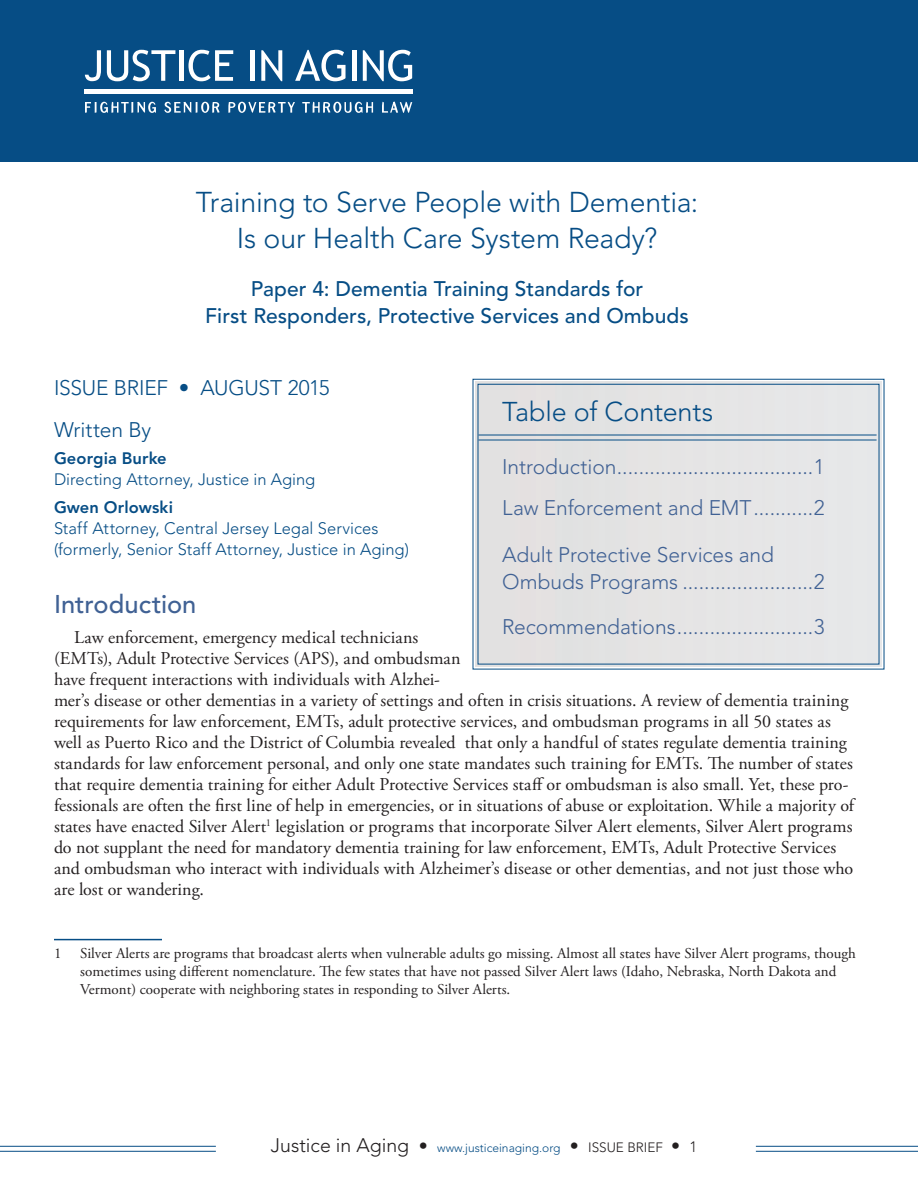
<style>
.page{position:relative;width:918px;height:1188px;background:#fff}
.page>*{position:absolute;margin:0;border:0;box-sizing:border-box;transform-origin:0 0}
.t1{font:300 28.5px/36px "Avenir LT Std";letter-spacing:-.005em;color:#064d85;text-align:center}
.TOC_-_pages{font:300 27px "Avenir LT Std";letter-spacing:-.01em;color:#064d85}
.Subhead_2{font:500 25.5px "Avenir LT Std";color:#406194}
.Subhead_2-2{font:300 21px/27px "Avenir LT Std";letter-spacing:-.005em;color:#406194}
.t2{font:500 21px/27px "Avenir LT Std";color:#064d85;text-align:center}
.REPORT_TYPE_-_DATE{font:300 21px "Avenir LT Std";letter-spacing:-.01em;color:#064d85}
.BODY_STYLE{font:18px/21px "Adobe Garamond Pro";color:#231f20}
.AuthorNames{font:300 16.5px/21px "Avenir LT Std";color:#064d85}
.footnote{font:15px/18px "Adobe Garamond Pro";color:#231f20}
.BODY_STYLE-2{font:300 12px "Avenir LT Std";color:#064d85}
.s1{font-weight:800}
.s2{font-size:19.5px;color:#231f20}
.s3{font-size:18px;color:#231f20}
.s4{font-size:13.5px;color:#231f20}
.s5{font-size:15px;color:#231f20}
</style>
<div class="page">
<hr style="left:0;top:1151px;width:216px;height:1px;background:#064d85">
<hr style="left:0;top:1146px;width:216px;height:1px;background:#064d85">
<hr style="left:756px;top:1151px;width:162px;height:1px;background:#064d85">
<hr style="left:756px;top:1146px;width:162px;height:1px;background:#064d85">
<div style="left:0;top:1px;width:918px;height:161px;background:#064d85"></div>
<svg style="left:85px;top:50px;width:16px;height:31px"></svg>
<svg style="left:107px;top:50px;width:68px;height:31px"></svg>
<hr style="left:179px;top:50px;width:4px;height:31px;background:#fff">
<svg style="left:189px;top:50px;width:44px;height:31px"></svg>
<hr style="left:251px;top:50px;width:4px;height:31px;background:#fff">
<svg style="left:261px;top:50px;width:21px;height:31px"></svg>
<svg style="left:295px;top:50px;width:51px;height:31px"></svg>
<hr style="left:352px;top:50px;width:4px;height:31px;background:#fff">
<svg style="left:363px;top:50px;width:49px;height:31px"></svg>
<svg style="left:85px;top:102px;width:71px;height:11px"></svg>
<svg style="left:164px;top:102px;width:56px;height:11px"></svg>
<svg style="left:228px;top:102px;width:67px;height:11px"></svg>
<svg style="left:302px;top:102px;width:71px;height:11px"></svg>
<svg style="left:382px;top:102px;width:30px;height:11px"></svg>
<div style="left:84px;top:89px;width:328px;height:5px;background:#fff"></div>
<hr style="left:54px;top:939px;width:108px;height:1px;background:#064d85">
<div style="left:472px;top:378px;width:413px;height:292px;background:#e5e4e4"></div>
<hr style="left:478px;top:435px;width:399px;height:1px;background:#064d85">
<hr style="left:478px;top:440px;width:399px;height:1px;background:#064d85">
<p class="t1" style="left:196px;top:184px;width:504px">Training to Serve People with Dementia:<br>Is our Health Care System Ready?</p>
<p class="t2" style="left:205px;top:276px;width:485px">Paper 4: Dementia Training Standards for<br>First Responders, Protective Services and Ombuds</p>
<p class="REPORT_TYPE_-_DATE" style="left:54px;top:375px;width:277px">ISSUE BRIEF • AUGUST 2015</p>
<p class="REPORT_TYPE_-_DATE" style="left:54px;top:417px;width:99px">Written By</p>
<p class="AuthorNames" style="left:54px;top:448px;width:263px"><span class="s1">Georgia Burke<br></span>Directing Attorney, Justice in Aging</p>
<p class="AuthorNames" style="left:54px;top:497px;width:357px"><span class="s1">Gwen Orlowski<br></span>Staff Attorney, Central Jersey Legal Services (formerly, Senior Staff Attorney, Justice in Aging)</p>
<p class="Subhead_2" style="left:54px;top:590px;width:144px">Introduction</p>
<p class="BODY_STYLE" style="left:54px;top:628px;width:802px;text-indent:20px">Law enforcement, emergency medical technicians<br>(EMTs), Adult Protective Services (APS), and ombudsman<br>have frequent interactions with individuals with Alzhei-<br>mer’s disease or other dementias in a variety of settings and often in crisis situations. A review of dementia training requirements for law enforcement, EMTs, adult protective services, and ombudsman programs in all 50 states as well as Puerto Rico and the District of Columbia revealed that only a handful of states regulate dementia training standards for law enforcement personal, and only one state mandates such training for EMTs. The number of states that require dementia training for either Adult Protective Services staff or ombudsman is also small. Yet, these pro&shy;fessionals are often the first line of help in emergencies, or in situations of abuse or exploitation. While a majority of states have enacted Silver Alert<sup>1</sup> legislation or programs that incorporate Silver Alert elements, Silver Alert programs do not supplant the need for mandatory dementia training for law enforcement, EMTs, Adult Protective Services and ombudsman who interact with individuals with Alzheimer’s disease or other dementias, and not just those who are lost or wandering.</p>
<p class="TOC_-_pages" style="left:502px;top:396px;width:213px">Table of Contents</p>
<p class="Subhead_2-2" style="left:502px;top:453px;width:324px">Introduction....................................1</p>
<p class="Subhead_2-2" style="left:502px;top:495px;width:324px">Law Enforcement and EMT...........2</p>
<p class="Subhead_2-2" style="left:502px;top:541px;width:324px">Adult Protective Services and<br>Ombuds Programs ........................2</p>
<p class="Subhead_2-2" style="left:502px;top:613px;width:324px">Recommendations.........................3</p>
<p class="footnote" style="left:54px;top:944px;width:9px">1</p>
<p class="footnote" style="left:80px;top:944px;width:777px">Silver Alerts are programs that broadcast alerts when vulnerable adults go missing. Almost all states have Silver Alert programs, though sometimes using different nomenclature. The few states that have not passed Silver Alert laws (Idaho, Nebraska, North Dakota and<br>Vermont) cooperate with neighboring states in responding to Silver Alerts.</p>
<p class="BODY_STYLE-2" style="left:271px;top:1141px;width:428px"><span class="s2">Justice in Aging</span> <span class="s3">•</span> www.justiceinaging.org <span class="s3">•</span> <span class="s4">ISSUE BRIEF</span> <span class="s3">•</span> <span class="s5">1</span></p>
</div>
